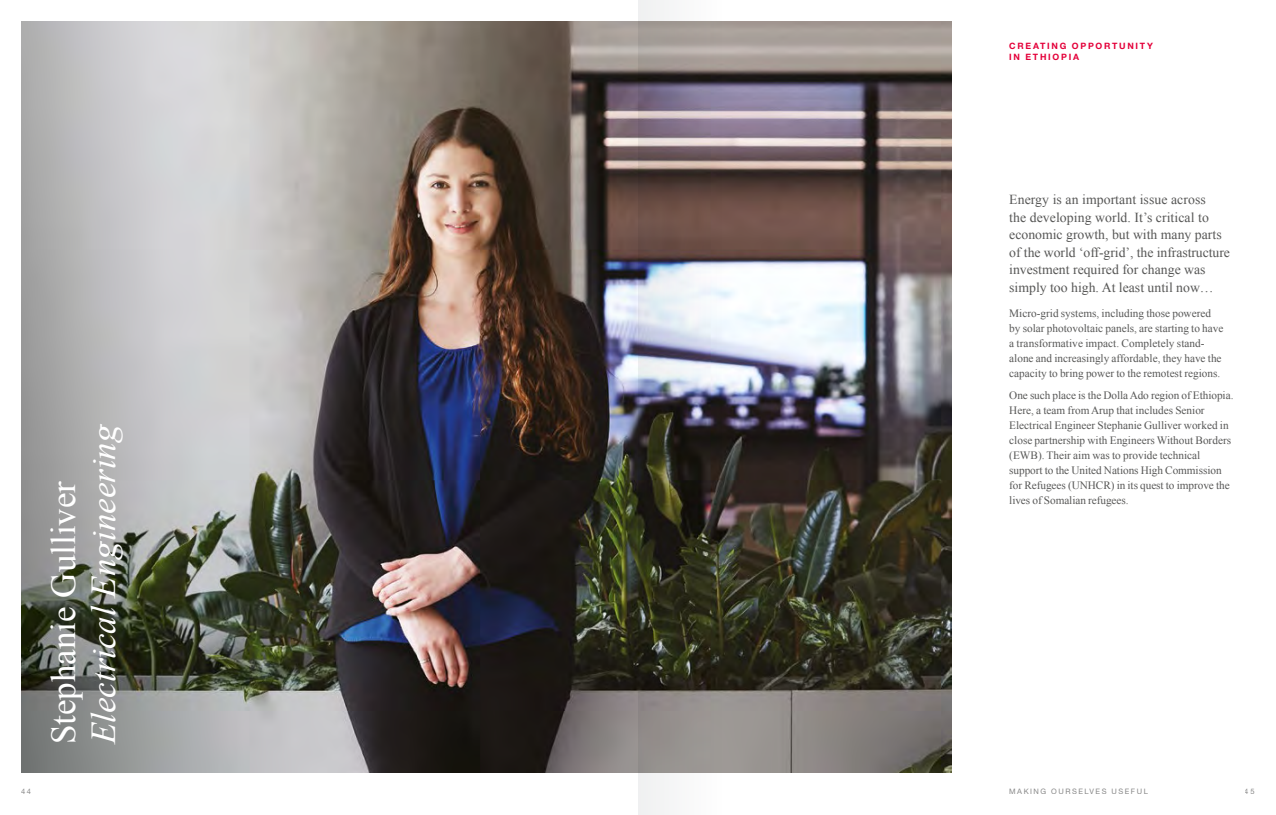
<style>
.page{position:relative;width:1276px;height:815px;background:#fff}
.page>*{position:absolute;margin:0;border:0;box-sizing:border-box;transform-origin:0 0}
.t1{font:italic 35px "Times New Roman";color:#fff}
.t2{font:35px "Times New Roman";color:#fff}
.t3{font:13.75px/17.5px "Times New Roman";color:#575756}
.t4{font:11.25px/15px "Times New Roman";color:#575756}
.t5{font:700 8.75px/11.2px "Helvetica Neue LT Std";letter-spacing:.2em;color:#e4003a}
.t6{font:7.5px "Helvetica Neue LT Std";letter-spacing:.2em;color:#878787}
</style>
<div class="page">
<img style="left:21px;top:21px;width:930px;height:751px">
<img style="left:638px;top:0;width:115px;height:815px">
<h1 class="t2" style="left:40px;top:744px;width:265px;rotate:-90deg">Stephanie Gulliver</h1>
<h1 class="t1" style="left:79px;top:744px;width:323px;rotate:-90deg">Electrical Engineering</h1>
<p class="t5" style="left:1009px;top:40px;width:145px">CREATING OPPORTUNITY<br>IN ETHIOPIA</p>
<p class="t3" style="left:1009px;top:191px;width:222px">Energy is an important issue across<br>the developing world. It’s critical to economic growth, but with many parts of the world ‘off-grid’, the infrastructure investment required for change was simply too high. At least until now…</p>
<p class="t4" style="left:1009px;top:306px;width:216px">Micro-grid systems, including those powered by solar photovoltaic panels, are starting to have a transformative impact. Completely stand&shy;alone and increasingly affordable, they have the capacity to bring power to the remotest regions.</p>
<p class="t4" style="left:1009px;top:388px;width:226px">One such place is the Dolla Ado region of Ethiopia.<br>Here, a team from Arup that includes Senior Electrical Engineer Stephanie Gulliver worked in close partnership with Engineers Without Borders (EWB). Their aim was to provide technical support to the United Nations High Commission for Refugees (UNHCR) in its quest to improve the lives of Somalian refugees.</p>
<p class="t6" style="left:21px;top:787px;width:11px">44</p>
<p class="t6" style="left:1009px;top:787px;width:140px">MAKING OURSELVES USEFUL</p>
<p class="t6" style="left:1244px;top:787px;width:11px">45</p>
</div>
